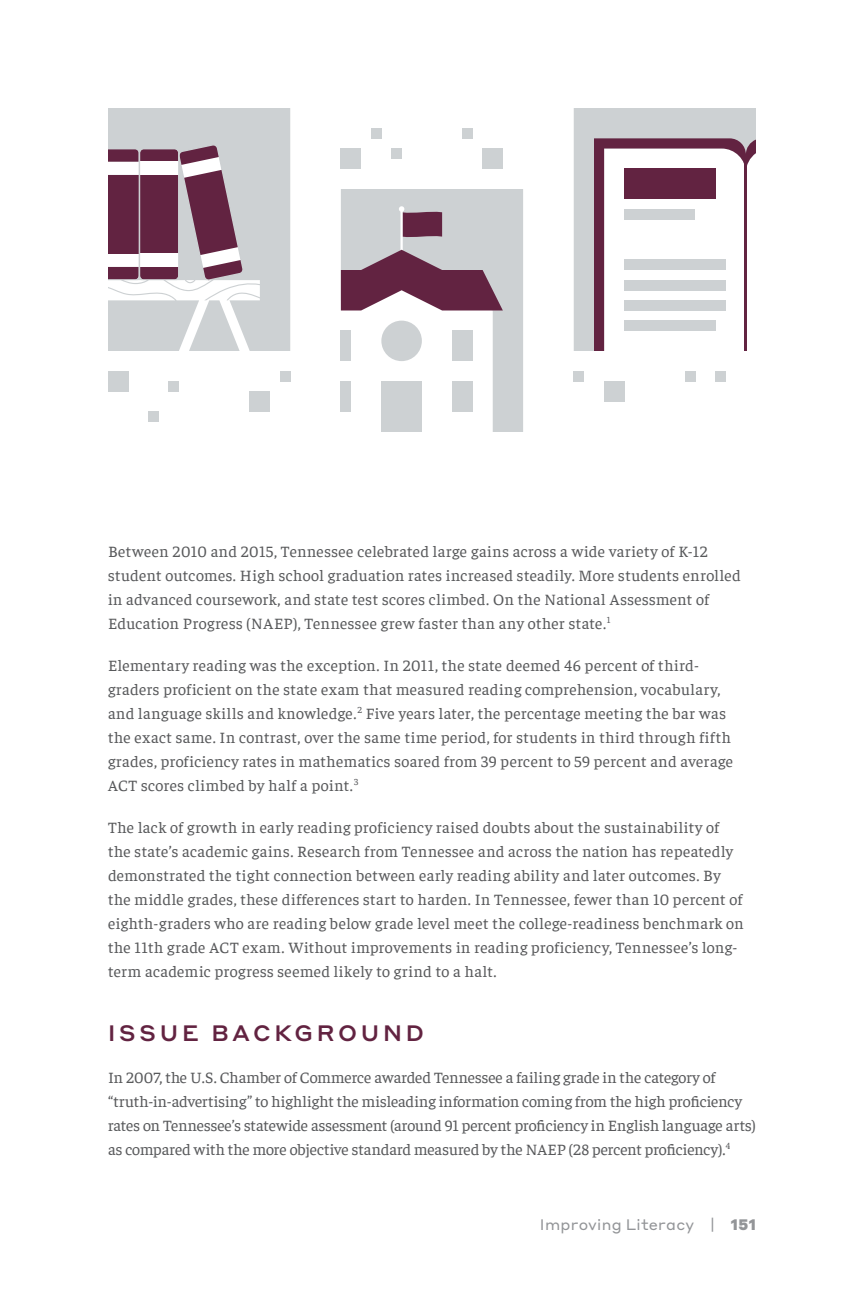
<style>
.page{position:relative;width:864px;height:1296px;background:#fff}
.page>*{position:absolute;margin:0;border:0;box-sizing:border-box;transform-origin:0 0}
.t1{font:500 22px "Styrene A";letter-spacing:.17em;color:#622341}
.t2{font:16px/24px "Faustina";letter-spacing:.02em;color:#58595b}
.t3{font:16px/24px "Faustina";letter-spacing:-.005em;color:#58595b}
.t4{font:15px "Styrene A";letter-spacing:.015em;color:#939598}
.s1{font-weight:900}
</style>
<div class="page">
<div style="left:341px;top:148px;width:20px;height:21px;background:#cdd1d3"></div>
<div style="left:108px;top:371px;width:20px;height:21px;background:#cdd1d3"></div>
<div style="left:250px;top:392px;width:20px;height:20px;background:#cdd1d3"></div>
<div style="left:483px;top:148px;width:20px;height:21px;background:#cdd1d3"></div>
<div style="left:604px;top:381px;width:20px;height:21px;background:#cdd1d3"></div>
<div style="left:392px;top:149px;width:10px;height:10px;background:#cdd1d3"></div>
<div style="left:685px;top:371px;width:10px;height:10px;background:#cdd1d3"></div>
<div style="left:280px;top:371px;width:10px;height:10px;background:#cdd1d3"></div>
<div style="left:149px;top:412px;width:10px;height:10px;background:#cdd1d3"></div>
<div style="left:169px;top:381px;width:10px;height:11px;background:#cdd1d3"></div>
<div style="left:462px;top:128px;width:10px;height:10px;background:#cdd1d3"></div>
<div style="left:574px;top:371px;width:10px;height:10px;background:#cdd1d3"></div>
<div style="left:716px;top:371px;width:10px;height:10px;background:#cdd1d3"></div>
<div style="left:371px;top:128px;width:10px;height:10px;background:#cdd1d3"></div>
<svg style="left:574px;top:108px;width:182px;height:243px"></svg>
<svg style="left:108px;top:108px;width:182px;height:243px;background:#baacb5"></svg>
<svg style="left:341px;top:189px;width:182px;height:243px"></svg>
<hr style="left:745px;top:159px;width:2px;height:192px;background:#622341">
<p class="t2" style="left:108px;top:538px;width:634px">Between 2010 and 2015, Tennessee celebrated large gains across a wide variety of K-12 student outcomes. High school graduation rates increased steadily. More students enrolled in advanced coursework, and state test scores climbed. On the National Assessment of Education Progress (NAEP), Tennessee grew faster than any other state.<sup>1</sup></p>
<p class="t2" style="left:108px;top:652px;width:627px">Elementary reading was the exception. In 2011, the state deemed 46 percent of third&shy;graders proficient on the state exam that measured reading comprehension, vocabulary, and language skills and knowledge.<sup>2</sup> Five years later, the percentage meeting the bar was the exact same. In contrast, over the same time period, for students in third through fifth grades, proficiency rates in mathematics soared from 39 percent to 59 percent and average ACT scores climbed by half a point.<sup>3</sup></p>
<p class="t2" style="left:108px;top:814px;width:637px">The lack of growth in early reading proficiency raised doubts about the sustainability of the state’s academic gains. Research from Tennessee and across the nation has repeatedly demonstrated the tight connection between early reading ability and later outcomes. By the middle grades, these differences start to harden. In Tennessee, fewer than 10 percent of eighth-graders who are reading below grade level meet the college-readiness benchmark on the 11th grade ACT exam. Without improvements in reading proficiency, Tennessee’s long&shy;term academic progress seemed likely to grind to a halt.</p>
<h1 class="t1" style="left:108px;top:1014px;width:317px">ISSUE BACKGROUND</h1>
<p class="t3" style="left:108px;top:1064px;width:649px">In 2007, the U.S. Chamber of Commerce awarded Tennessee a failing grade in the category of “truth-in-advertising” to highlight the misleading information coming from the high proficiency rates on Tennessee’s statewide assessment (around 91 percent proficiency in English language arts) as compared with the more objective standard measured by the NAEP (28 percent proficiency).<sup>4</sup></p>
<p class="t4" style="left:540px;top:1212px;width:218px">Improving Literacy | <span class="s1">151</span></p>
</div>
